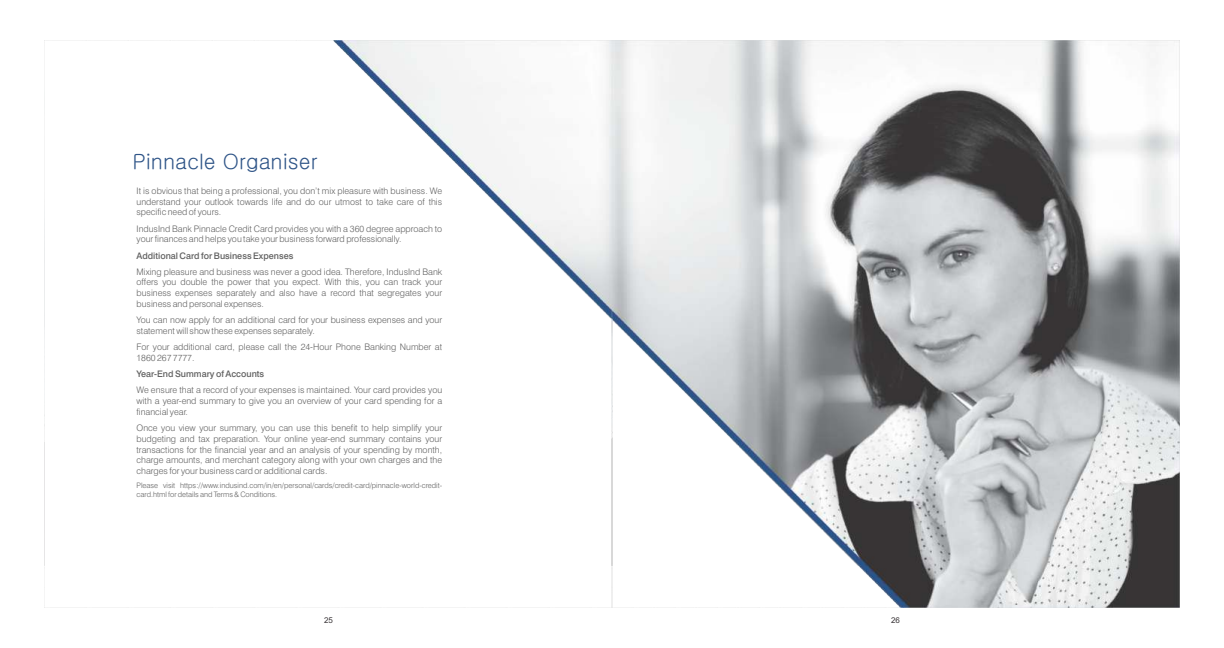
<style>
.page{position:relative;width:1224px;height:648px;background:#fff}
.page>*{position:absolute;margin:0;border:0;box-sizing:border-box;transform-origin:0 0}
.t1{font:21px "Gulim";color:#2e5487}
.t2{font:300 9px/10.8px "Swiss 721 BT";color:#616161;text-align:justify}
.t3{font:500 9px "Swiss 721 BT";color:#616161}
.t4{font:8px "Arial";color:#383336}
.t5{font:300 7.5px/9px "Swiss 721 BT";color:#616161}
</style>
<div class="page">
<img style="left:46px;top:40px;width:1133px;height:568px">
<h1 class="t1" style="left:132px;top:150px;width:187px">Pinnacle Organiser</h1>
<p class="t2" style="left:137px;top:186px;width:307px">It is obvious that being a professional, you don’t mix pleasure with business. We understand your outlook towards life and do our utmost to take care of this specific need of yours.</p>
<p class="t2" style="left:137px;top:224px;width:307px">IndusInd Bank Pinnacle Credit Card provides you with a 360 degree approach to your finances and helps you take your business forward professionally.</p>
<p class="t3" style="left:137px;top:252px;width:158px">Additional Card for Business Expenses</p>
<p class="t2" style="left:137px;top:267px;width:307px">Mixing pleasure and business was never a good idea. Therefore, IndusInd Bank offers you double the power that you expect. With this, you can track your business expenses separately and also have a record that segregates your business and personal expenses.</p>
<p class="t2" style="left:137px;top:316px;width:307px">You can now apply for an additional card for your business expenses and your statement will show these expenses separately.</p>
<p class="t2" style="left:137px;top:342px;width:307px">For your additional card, please call the 24-Hour Phone Banking Number at<br>1860 267 7777.</p>
<p class="t3" style="left:137px;top:370px;width:129px">Year-End Summary of Accounts</p>
<p class="t2" style="left:137px;top:386px;width:307px">We ensure that a record of your expenses is maintained. Your card provides you with a year-end summary to give you an overview of your card spending for a financial year.</p>
<p class="t2" style="left:137px;top:423px;width:307px">Once you view your summary, you can use this benefit to help simplify your budgeting and tax preparation. Your online year-end summary contains your transactions for the financial year and an analysis of your spending by month, charge amounts, and merchant category along with your own charges and the charges for your business card or additional cards.</p>
<p class="t5" style="left:137px;top:482px;width:307px">Please visit https://www.indusind.com/in/en/personal/cards/credit-card/pinnacle-world-credit&shy;card.html for details and Terms &amp; Conditions.</p>
<p class="t4" style="left:324px;top:617px;width:10px">25</p>
<p class="t4" style="left:891px;top:617px;width:10px">26</p>
</div>
